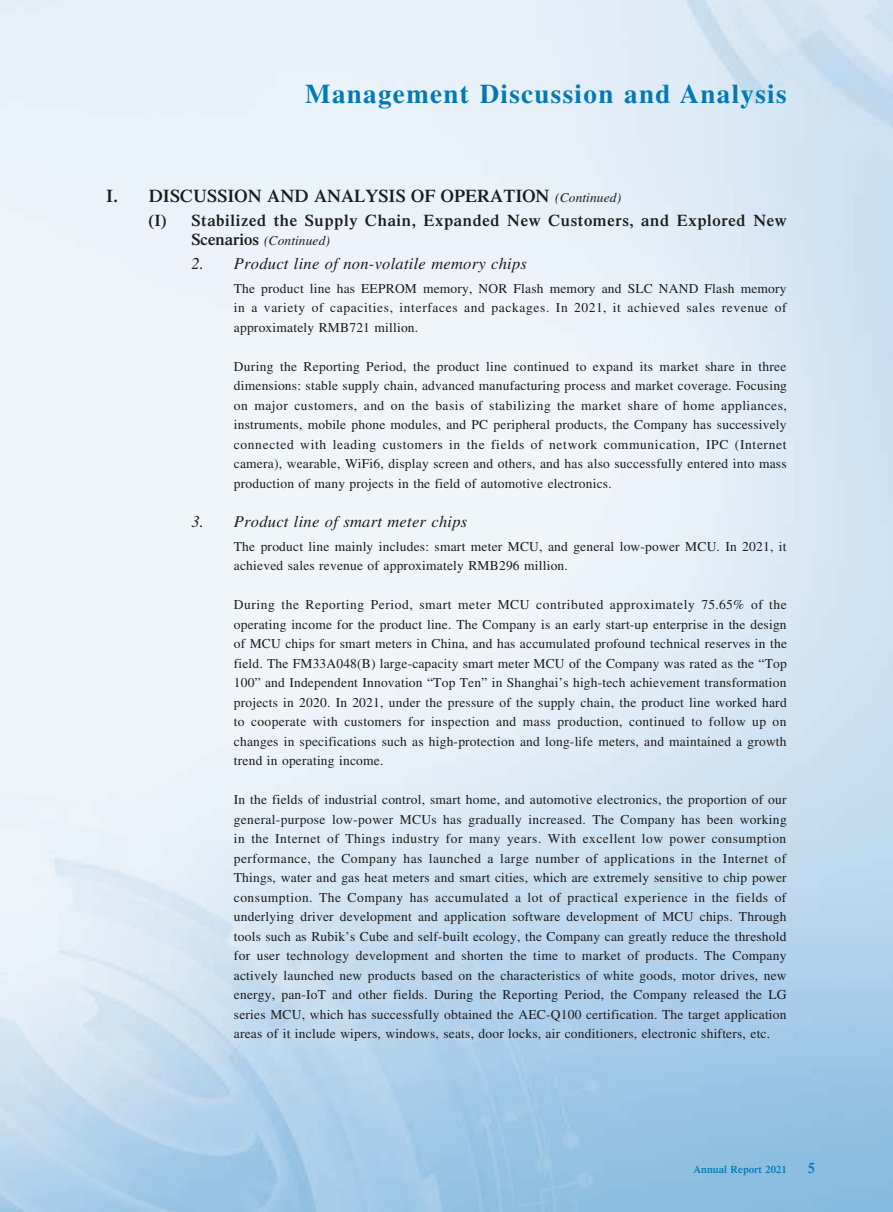
<style>
.page{position:relative;width:893px;height:1212px;background:#fff}
.page>*{position:absolute;margin:0;border:0;box-sizing:border-box;transform-origin:0 0}
.t1{font:700 27px "Times LT Std";letter-spacing:.05em;color:#007ab5}
.t2{font:600 18px "Times LT Std";letter-spacing:.005em;color:#1c1c1b}
.t3{font:italic 16.5px "Times LT Std";letter-spacing:.015em;color:#1c1c1b}
.t4{font:600 16.5px "Times LT Std";letter-spacing:.04em;color:#1c1c1b}
.t5{font:600 15px "Times LT Std";color:#007ab5}
.t6{font:13.5px/19.5px "Times LT Std";letter-spacing:.015em;color:#1c1c1b;text-align:justify}
.t7{font:italic 13.5px "Times LT Std";letter-spacing:.005em;color:#1c1c1b}
.t8{font:600 10.5px "Times LT Std";letter-spacing:.01em;color:#007ab5}
.s1{font-weight:400;font-style:italic;font-size:13.5px}
.s2{font-weight:600;font-style:normal;font-size:16.5px}
</style>
<div class="page">
<h1 class="t1" style="left:305px;top:78px;width:483px">Management Discussion and Analysis</h1>
<h2 class="t2" style="left:106px;top:185px;width:516px">I. DISCUSSION AND ANALYSIS OF OPERATION <span class="s1">(Continued)</span></h2>
<p class="t4" style="left:149px;top:210px;width:639px">(I) Stabilized the Supply Chain, Expanded New Customers, and Explored New</p>
<p class="t7" style="left:191px;top:233px;width:140px"><span class="s2">Scenarios</span> (Continued)</p>
<p class="t3" style="left:191px;top:254px;width:337px">2. Product line of non-volatile memory chips</p>
<p class="t6" style="left:234px;top:278px;width:554px">The product line has EEPROM memory, NOR Flash memory and SLC NAND Flash memory in a variety of capacities, interfaces and packages. In 2021, it achieved sales revenue of approximately RMB721 million.</p>
<p class="t6" style="left:234px;top:356px;width:555px">During the Reporting Period, the product line continued to expand its market share in three dimensions: stable supply chain, advanced manufacturing process and market coverage. Focusing on major customers, and on the basis of stabilizing the market share of home appliances, instruments, mobile phone modules, and PC peripheral products, the Company has successively connected with leading customers in the fields of network communication, IPC (Internet camera), wearable, WiFi6, display screen and others, and has also successfully entered into mass production of many projects in the field of automotive electronics.</p>
<p class="t3" style="left:191px;top:512px;width:277px">3. Product line of smart meter chips</p>
<p class="t6" style="left:234px;top:536px;width:554px">The product line mainly includes: smart meter MCU, and general low-power MCU. In 2021, it achieved sales revenue of approximately RMB296 million.</p>
<p class="t6" style="left:234px;top:595px;width:555px">During the Reporting Period, smart meter MCU contributed approximately 75.65% of the operating income for the product line. The Company is an early start-up enterprise in the design of MCU chips for smart meters in China, and has accumulated profound technical reserves in the field. The FM33A048(B) large-capacity smart meter MCU of the Company was rated as the “Top 100” and Independent Innovation “Top Ten” in Shanghai’s high-tech achievement transformation projects in 2020. In 2021, under the pressure of the supply chain, the product line worked hard to cooperate with customers for inspection and mass production, continued to follow up on changes in specifications such as high-protection and long-life meters, and maintained a growth trend in operating income.</p>
<p class="t6" style="left:234px;top:790px;width:554px">In the fields of industrial control, smart home, and automotive electronics, the proportion of our general-purpose low-power MCUs has gradually increased. The Company has been working in the Internet of Things industry for many years. With excellent low power consumption performance, the Company has launched a large number of applications in the Internet of Things, water and gas heat meters and smart cities, which are extremely sensitive to chip power consumption. The Company has accumulated a lot of practical experience in the fields of underlying driver development and application software development of MCU chips. Through tools such as Rubik’s Cube and self-built ecology, the Company can greatly reduce the threshold for user technology development and shorten the time to market of products. The Company actively launched new products based on the characteristics of white goods, motor drives, new energy, pan-IoT and other fields. During the Reporting Period, the Company released the LG series MCU, which has successfully obtained the AEC-Q100 certification. The target application areas of it include wipers, windows, seats, door locks, air conditioners, electronic shifters, etc.</p>
<p class="t8" style="left:693px;top:1163px;width:95px">Annual Report 2021</p>
<p class="t5" style="left:808px;top:1159px;width:9px">5</p>
</div>
